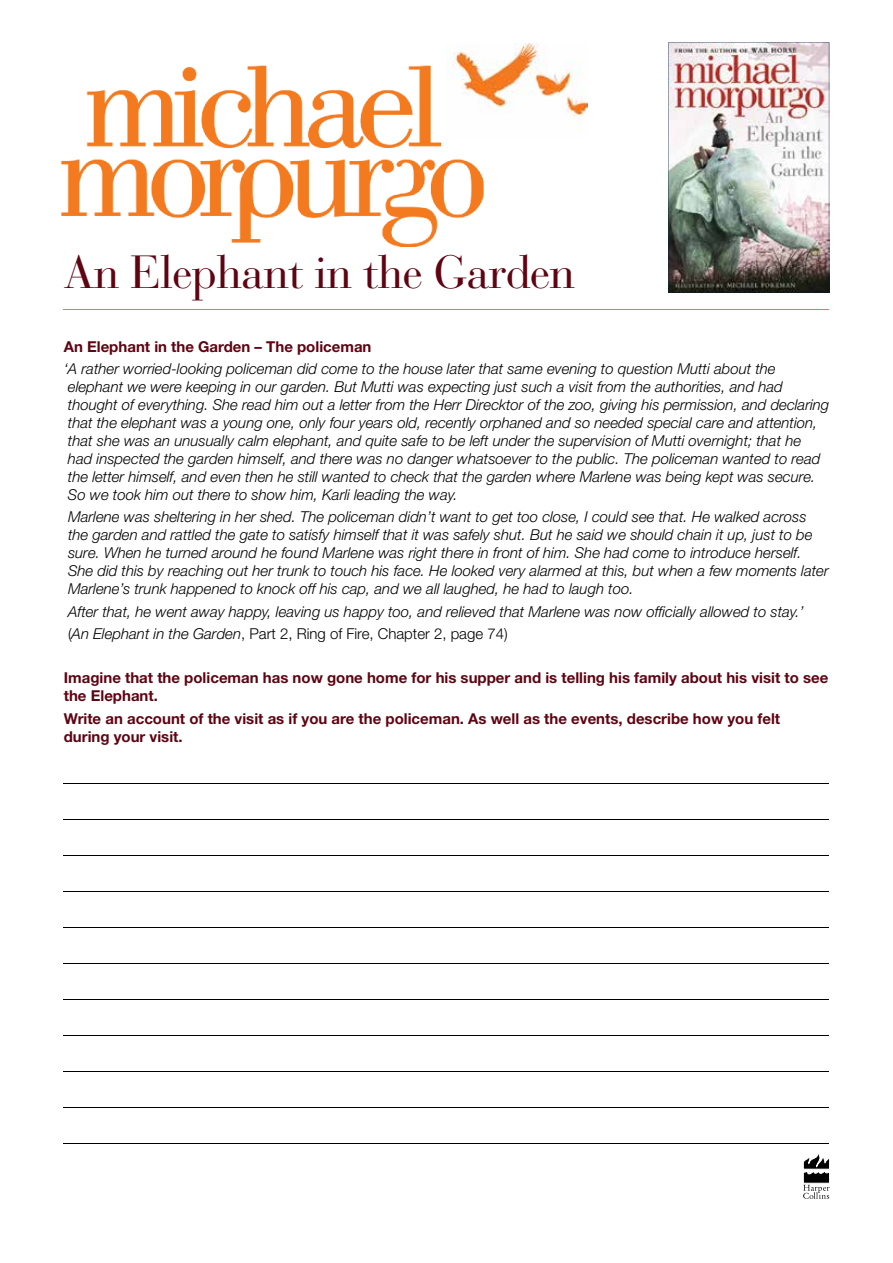
<style>
.page{position:relative;width:893px;height:1263px;background:#fff}
.page>*{position:absolute;margin:0;border:0;box-sizing:border-box;transform-origin:0 0}
.t1{font:46.2px "Bauer Bodoni";letter-spacing:-.02em;color:#5e0412}
.t2{font:italic 300 15px/18px "Helvetica Neue";color:#000}
.t3{font:700 15px/18px "Helvetica Neue";color:#5e0412}
.s1{font-style:normal}
</style>
<div class="page">
<hr style="left:64px;top:783px;width:765px;height:1px;background:#000">
<hr style="left:64px;top:819px;width:765px;height:1px;background:#000">
<hr style="left:64px;top:855px;width:765px;height:1px;background:#000">
<hr style="left:64px;top:891px;width:765px;height:1px;background:#000">
<hr style="left:64px;top:927px;width:765px;height:1px;background:#000">
<hr style="left:64px;top:963px;width:765px;height:1px;background:#000">
<hr style="left:64px;top:999px;width:765px;height:1px;background:#000">
<hr style="left:64px;top:1035px;width:765px;height:1px;background:#000">
<hr style="left:64px;top:1071px;width:765px;height:1px;background:#000">
<hr style="left:64px;top:1107px;width:765px;height:1px;background:#000">
<hr style="left:64px;top:1143px;width:765px;height:1px;background:#000">
<svg style="left:803px;top:1153px;width:27px;height:46px"></svg>
<img style="left:61px;top:65px;width:423px;height:182px">
<img style="left:668px;top:42px;width:161px;height:251px">
<hr style="left:64px;top:310px;width:765px;height:1px;background:#f47920">
<img style="left:446px;top:44px;width:142px;height:93px">
<h1 class="t1" style="left:64px;top:244px;width:513px">An Elephant in the Garden</h1>
<p class="t3" style="left:64px;top:337px;width:309px">An Elephant in the Garden – The policeman</p>
<p class="t2" style="left:64px;top:360px;width:767px">‘ A rather worried-looking policeman did come to the house later that same evening to question Mutti about the elephant we were keeping in our garden. But Mutti was expecting just such a visit from the authorities, and had thought of everything. She read him out a letter from the Herr Direcktor of the zoo, giving his permission, and declaring that the elephant was a young one, only four years old, recently orphaned and so needed special care and attention, that she was an unusually calm elephant, and quite safe to be left under the supervision of Mutti overnight; that he<br>had inspected the garden himself, and there was no danger whatsoever to the public. The policeman wanted to read the letter himself, and even then he still wanted to check that the garden where Marlene was being kept was secure.<br>So we took him out there to show him, Karli leading the way.</p>
<p class="t2" style="left:68px;top:508px;width:762px">Marlene was sheltering in her shed. The policeman didn’t want to get too close, I could see that. He walked across the garden and rattled the gate to satisfy himself that it was safely shut. But he said we should chain it up, just to be sure. When he turned around he found Marlene was right there in front of him. She had come to introduce herself.<br>She did this by reaching out her trunk to touch his face. He looked very alarmed at this, but when a few moments later Marlene’s trunk happened to knock off his cap, and we all laughed, he had to laugh too.</p>
<p class="t2" style="left:68px;top:600px;width:737px;line-height:22.2px">After that, he went away happy, leaving us happy too, and relieved that Marlene was now officially allowed to stay.’ <span class="s1">(</span>An Elephant in the Garden<span class="s1">, Part 2, Ring of Fire, Chapter 2, page 74)</span></p>
<p class="t3" style="left:64px;top:669px;width:766px">Imagine that the policeman has now gone home for his supper and is telling his family about his visit to see the Elephant.</p>
<p class="t3" style="left:64px;top:709px;width:718px">Write an account of the visit as if you are the policeman. As well as the events, describe how you felt during your visit.</p>
</div>
